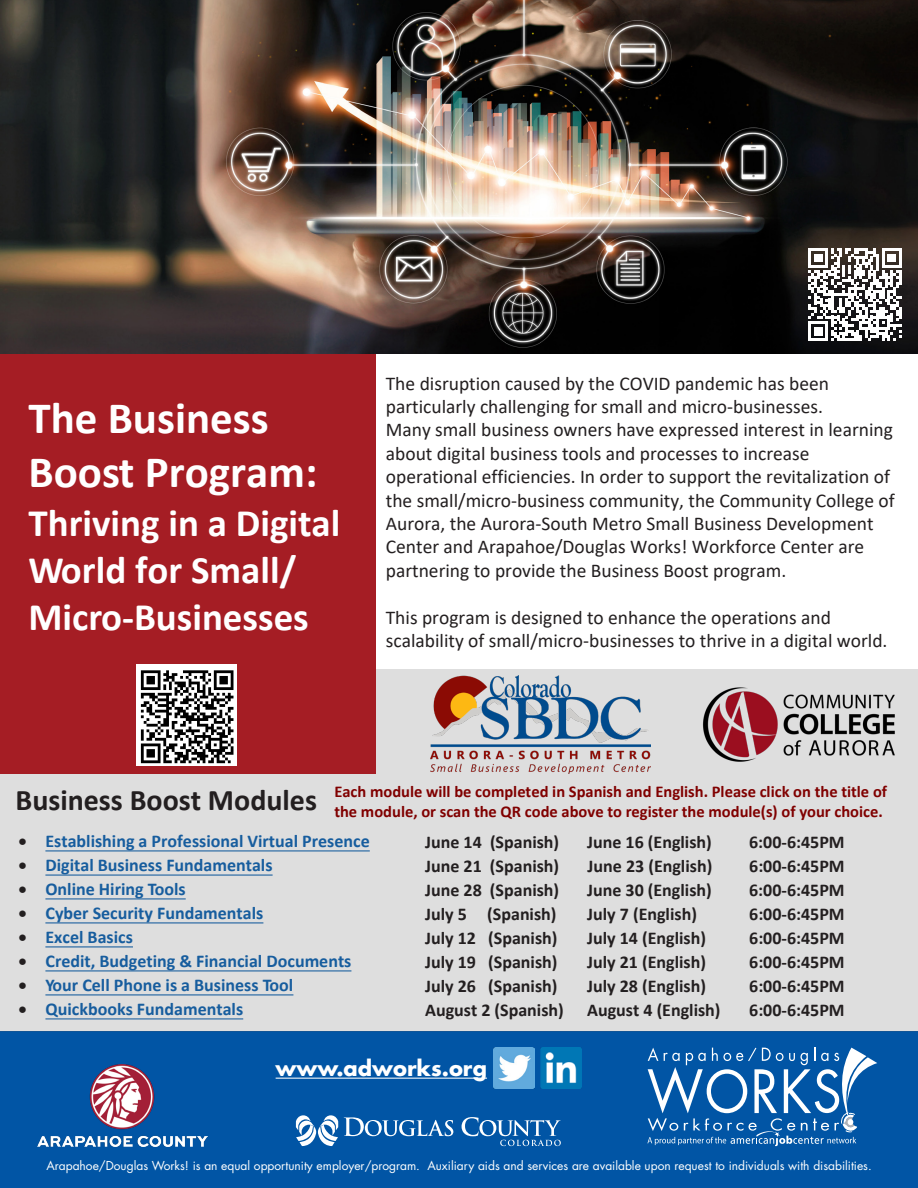
<style>
.page{position:relative;width:918px;height:1188px;background:#fff}
.page>*{position:absolute;margin:0;border:0;box-sizing:border-box;transform-origin:0 0}
.t1{font:700 45px/54px "Calibri";color:#fff}
.t2{font:700 39px/46.8px "Calibri";color:#fff}
.t3{font:700 30px "Calibri";color:#231f20}
.t4{font:700 21px "Futura Std";color:#fff}
.t5{font:19.5px/23.4px "Calibri";color:#231f20}
.t6{font:700 18px "Calibri";color:#231f20}
.t7{font:700 18px "Calibri";color:#175d9e}
.t8{font:700 16.5px/19.8px "Calibri";color:#800000}
.t9{font:12px "Futura Std";color:#fff}
.s1{color:#231f20}
.s2{font-style:inherit}
</style>
<div class="page">
<div style="left:0;top:1032px;width:918px;height:156px;background:#0155a5"></div>
<svg style="left:344px;top:1117px;width:109px;height:19px"></svg>
<svg style="left:296px;top:1115px;width:42px;height:31px"></svg>
<svg style="left:462px;top:1117px;width:99px;height:29px"></svg>
<svg style="left:647px;top:1048px;width:230px;height:98px"></svg>
<div style="left:847px;top:1119px;width:7px;height:6px;background:#fff;border-radius:3px"></div>
<img style="left:37px;top:1064px;width:171px;height:82px">
<hr style="left:276px;top:1078px;width:211px;height:1px;background:#fff">
<img style="left:494px;top:1048px;width:40px;height:40px">
<img style="left:541px;top:1048px;width:40px;height:40px">
<div style="left:0;top:669px;width:918px;height:363px;background:#dedede"></div>
<img style="left:430px;top:675px;width:220px;height:99px">
<img style="left:703px;top:687px;width:192px;height:75px">
<img style="left:0;top:0;width:918px;height:354px">
<div style="left:0;top:354px;width:376px;height:420px;background:#a51d24"></div>
<svg style="left:809px;top:248px;width:93px;height:93px"></svg>
<img style="left:137px;top:665px;width:100px;height:100px">
<hr style="left:45px;top:851px;width:325px;height:1px;background:#175d9e">
<hr style="left:45px;top:875px;width:228px;height:1px;background:#175d9e">
<hr style="left:45px;top:899px;width:141px;height:1px;background:#175d9e">
<hr style="left:45px;top:923px;width:218px;height:1px;background:#175d9e">
<hr style="left:45px;top:947px;width:88px;height:1px;background:#175d9e">
<hr style="left:45px;top:971px;width:306px;height:1px;background:#175d9e">
<hr style="left:45px;top:995px;width:248px;height:1px;background:#175d9e">
<hr style="left:45px;top:1018px;width:198px;height:1px;background:#175d9e">
<p class="t1" style="left:28px;top:390px;width:290px">The Business<br>Boost Program:</p>
<p class="t2" style="left:28px;top:499px;width:314px">Thriving in a Digital<br>World for Small/<br>Micro-Businesses</p>
<p class="t5" style="left:386px;top:371px;width:510px">The disruption caused by the COVID pandemic has been particularly challenging for small and micro-businesses.<br>Many small business owners have expressed interest in learning about digital business tools and processes to increase operational efficiencies. In order to support the revitalization of the small/micro-business community, the Community College of Aurora, the Aurora-South Metro Small Business Development Center and Arapahoe/Douglas Works! Workforce Center are partnering to provide the Business Boost program.</p>
<p class="t5" style="left:386px;top:605px;width:503px">This program is designed to enhance the operations and scalability of small/micro-businesses to thrive in a digital world.</p>
<p class="t8" style="left:334px;top:781px;width:554px">Each module will be completed in Spanish and English. Please click on the title of the module, or scan the QR code above to register the module(s) of your choice.</p>
<p class="t6" style="left:425px;top:829px;width:135px">June 14 (Spanish)</p>
<p class="t6" style="left:587px;top:829px;width:126px">June 16 (English)</p>
<p class="t6" style="left:749px;top:829px;width:97px">6:00-6:45PM</p>
<p class="t6" style="left:425px;top:853px;width:135px">June 21 (Spanish)</p>
<p class="t6" style="left:588px;top:853px;width:126px">June 23 (English)</p>
<p class="t6" style="left:749px;top:853px;width:97px">6:00-6:45PM</p>
<p class="t6" style="left:425px;top:877px;width:135px">June 28 (Spanish)</p>
<p class="t6" style="left:587px;top:877px;width:126px">June 30 (English)</p>
<p class="t6" style="left:749px;top:877px;width:97px">6:00-6:45PM</p>
<p class="t6" style="left:425px;top:901px;width:133px">July 5 (Spanish)</p>
<p class="t6" style="left:587px;top:901px;width:111px">July 7 (English)</p>
<p class="t6" style="left:749px;top:901px;width:97px">6:00-6:45PM</p>
<p class="t6" style="left:425px;top:925px;width:134px">July 12 (Spanish)</p>
<p class="t6" style="left:587px;top:925px;width:120px">July 14 (English)</p>
<p class="t6" style="left:749px;top:925px;width:97px">6:00-6:45PM</p>
<p class="t6" style="left:425px;top:949px;width:134px">July 19 (Spanish)</p>
<p class="t6" style="left:587px;top:949px;width:120px">July 21 (English)</p>
<p class="t6" style="left:749px;top:949px;width:97px">6:00-6:45PM</p>
<p class="t6" style="left:425px;top:973px;width:134px">July 26 (Spanish)</p>
<p class="t6" style="left:587px;top:973px;width:120px">July 28 (English)</p>
<p class="t6" style="left:749px;top:973px;width:97px">6:00-6:45PM</p>
<p class="t6" style="left:425px;top:997px;width:140px">August 2 (Spanish)</p>
<p class="t6" style="left:587px;top:997px;width:135px">August 4 (English)</p>
<p class="t6" style="left:749px;top:997px;width:97px">6:00-6:45PM</p>
<p class="t3" style="left:16px;top:779px;width:303px">Business Boost Modules</p>
<p class="t7" style="left:18px;top:828px;width:353px"><span class="s1">•</span> Establishing a Professional Virtual Presence</p>
<p class="t7" style="left:18px;top:852px;width:256px"><span class="s1">•</span> Digital Business Fundamenta<span class="s2">ls</span></p>
<p class="t7" style="left:18px;top:876px;width:169px"><span class="s1">•</span> Online Hiring Tools</p>
<p class="t7" style="left:18px;top:900px;width:246px"><span class="s1">•</span> Cyber Security Fundamentals</p>
<p class="t7" style="left:18px;top:924px;width:116px"><span class="s1">•</span> Excel Basics</p>
<p class="t7" style="left:18px;top:948px;width:334px"><span class="s1">•</span> Credit, Budgeting &amp; Financial Documents</p>
<p class="t7" style="left:18px;top:972px;width:276px"><span class="s1">•</span> Your Cell Phone is a Business Tool</p>
<p class="t7" style="left:18px;top:996px;width:226px"><span class="s1">•</span> Quickbook<span class="s2">s</span> Fundamentals</p>
<p class="t4" style="left:276px;top:1054px;width:213px">www.adworks.org</p>
<p class="t9" style="left:46px;top:1158px;width:827px">Arapahoe/Douglas Works! is an equal opportunity employer/program. Auxiliary aids and services are available upon request to individuals with disabilities.</p>
</div>
